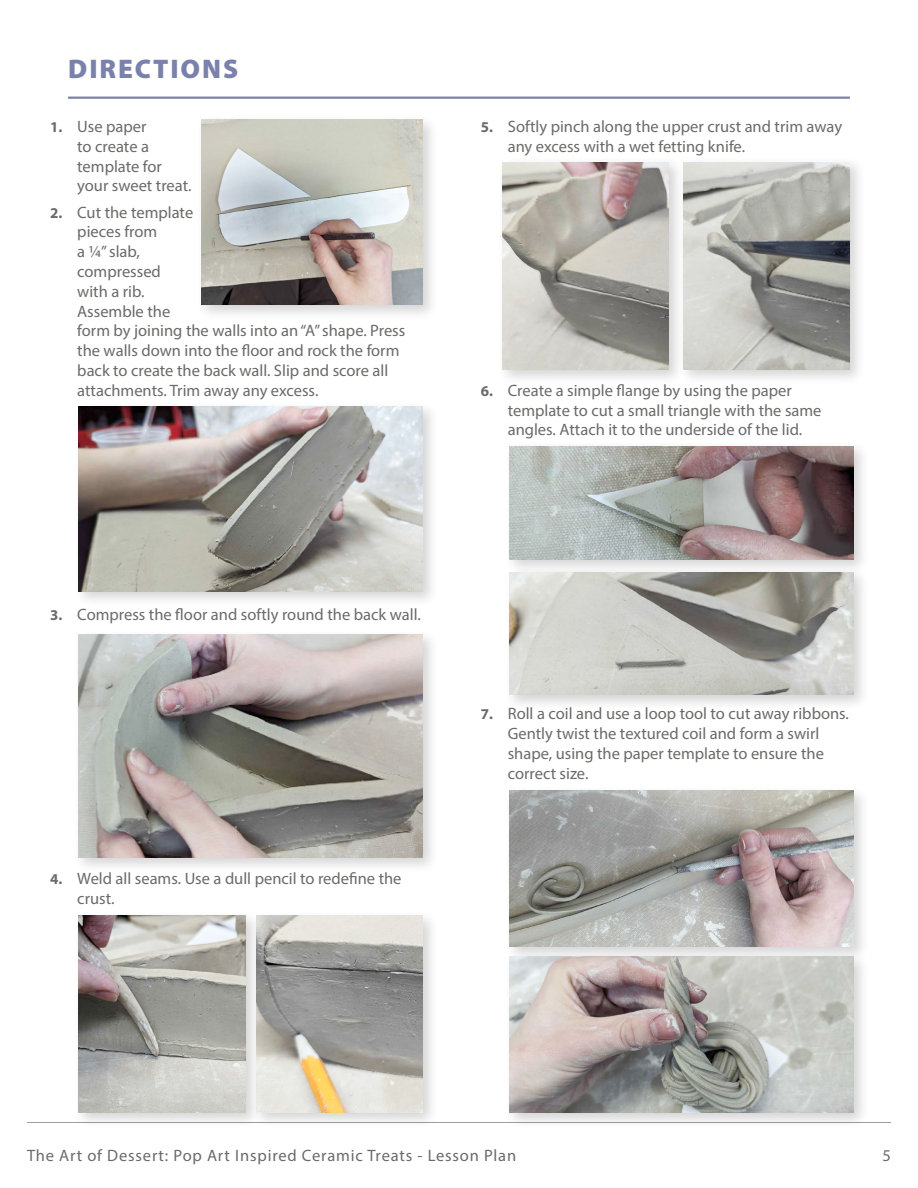
<style>
.page{position:relative;width:918px;height:1188px;background:#fff}
.page>*{position:absolute;margin:0;border:0;box-sizing:border-box;transform-origin:0 0}
.t1{font:900 27px "Myriad Pro";letter-spacing:.07em;color:#7a81aa}
.t2{font:16.5px/19.8px "Myriad Pro";color:#6b6a69}
.t3{font:16.5px "Myriad Pro";letter-spacing:.05em;color:#6b6a69}
.s1{font-weight:700;font-size:15px}
</style>
<div class="page">
<hr style="left:27px;top:1123px;width:864px;height:1px;background:#9e9e9e">
<hr style="left:68px;top:97px;width:782px;height:2px;background:#8181aa">
<div style="left:196px;top:114px;width:243px;height:207px;background:#231f20;opacity:.19"></div>
<img style="left:201px;top:120px;width:222px;height:185px">
<div style="left:73px;top:401px;width:366px;height:207px;background:#231f20;opacity:.19"></div>
<img style="left:79px;top:406px;width:343px;height:185px">
<div style="left:73px;top:629px;width:366px;height:245px;background:#231f20;opacity:.19"></div>
<img style="left:79px;top:635px;width:344px;height:223px">
<div style="left:73px;top:910px;width:188px;height:219px;background:#231f20;opacity:.19"></div>
<img style="left:79px;top:916px;width:166px;height:196px">
<div style="left:251px;top:910px;width:188px;height:219px;background:#231f20;opacity:.19"></div>
<img style="left:256px;top:916px;width:167px;height:196px">
<div style="left:678px;top:157px;width:188px;height:229px;background:#231f20;opacity:.19"></div>
<img style="left:685px;top:162px;width:165px;height:207px">
<div style="left:497px;top:157px;width:188px;height:229px;background:#231f20;opacity:.19"></div>
<img style="left:502px;top:162px;width:167px;height:207px">
<div style="left:504px;top:441px;width:366px;height:135px;background:#231f20;opacity:.19"></div>
<img style="left:509px;top:446px;width:344px;height:113px">
<div style="left:504px;top:785px;width:366px;height:178px;background:#231f20;opacity:.19"></div>
<img style="left:509px;top:791px;width:344px;height:155px">
<div style="left:504px;top:567px;width:366px;height:144px;background:#231f20;opacity:.19"></div>
<img style="left:509px;top:572px;width:344px;height:122px">
<div style="left:504px;top:951px;width:366px;height:178px;background:#231f20;opacity:.19"></div>
<img style="left:509px;top:957px;width:344px;height:155px">
<p class="t1" style="left:68px;top:51px;width:171px">DIRECTIONS</p>
<p class="t2" style="left:77px;top:116px;width:116px;text-indent:-27px"><span class="s1">1.</span> Use paper<br>to create a template for your sweet treat.</p>
<p class="t2" style="left:77px;top:202px;width:330px;text-indent:-27px"><span class="s1">2.</span> Cut the template<br>pieces from<br>a ¼” slab,<br>compressed<br>with a rib.<br>Assemble the<br>form by joining the walls into an “A” shape. Press the walls down into the floor and rock the form back to create the back wall. Slip and score all attachments. Trim away any excess.</p>
<p class="t2" style="left:508px;top:116px;width:336px;text-indent:-27px"><span class="s1">5.</span> Softly pinch along the upper crust and trim away any excess with a wet fetting knife.</p>
<p class="t2" style="left:508px;top:380px;width:315px;text-indent:-27px"><span class="s1">6.</span> Create a simple flange by using the paper template to cut a small triangle with the same angles. Attach it to the underside of the lid.</p>
<p class="t2" style="left:50px;top:604px;width:372px"><span class="s1">3.</span> Compress the floor and softly round the back wall.</p>
<p class="t2" style="left:77px;top:868px;width:326px;text-indent:-27px"><span class="s1">4.</span> Weld all seams. Use a dull pencil to redefine the crust.</p>
<p class="t2" style="left:508px;top:703px;width:343px;text-indent:-27px"><span class="s1">7.</span> Roll a coil and use a loop tool to cut away ribbons.<br>Gently twist the textured coil and form a swirl shape, using the paper template to ensure the correct size.</p>
<p class="t3" style="left:27px;top:1145px;width:491px">The Art of Dessert: Pop Art Inspired Ceramic Treats - Lesson Plan</p>
<p class="t2" style="left:883px;top:1145px;width:10px">5</p>
</div>
